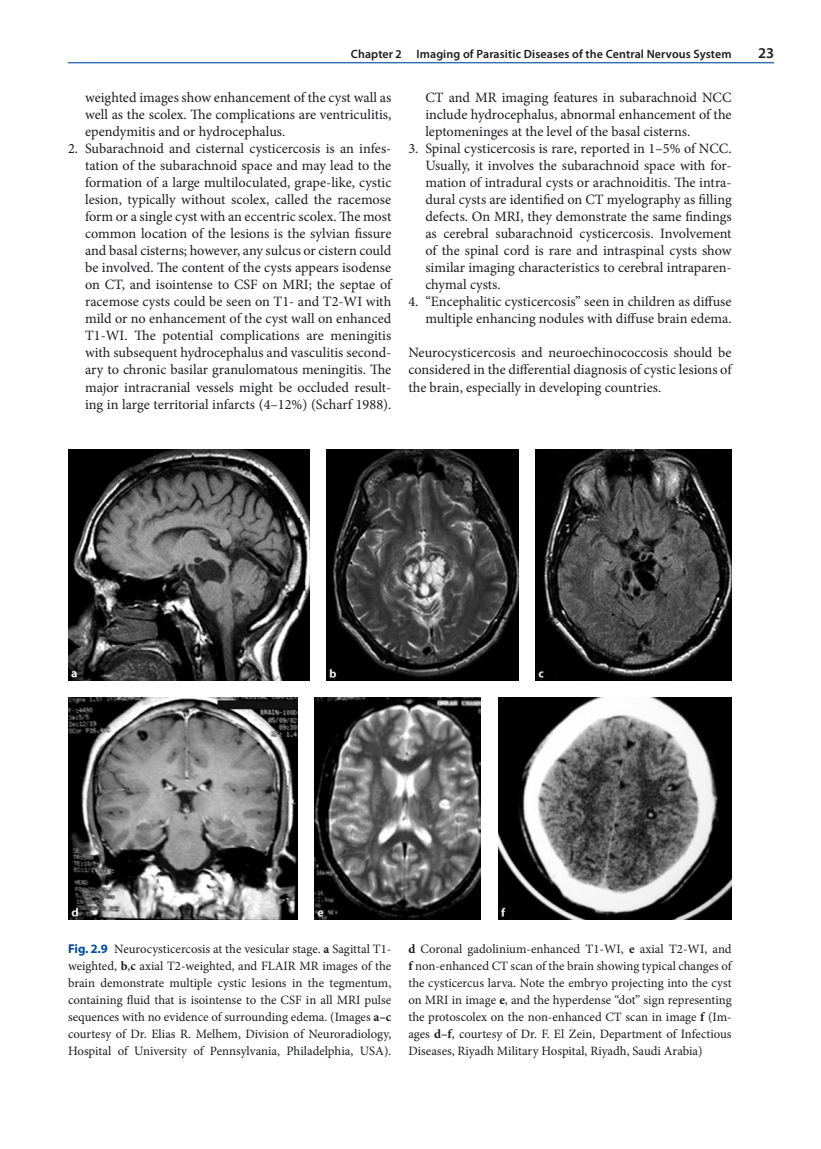
<style>
.page{position:relative;width:821px;height:1149px;background:#fff}
.page>*{position:absolute;margin:0;border:0;box-sizing:border-box;transform-origin:0 0}
.t1{font:600 15px "Myriad Pro";color:#1b1c20}
.t2{font:14.25px/17px "Minion Pro";color:#1b1c20;text-align:justify}
.t3{font:12.75px/17px "Minion Pro";color:#1b1c20;text-align:justify}
.t4{font:600 12px "Myriad Pro";letter-spacing:.01em;color:#1b1c20}
.s1{font-family:"Myriad Pro";font-weight:700;color:#004d9f}
.s2{font-weight:700}
</style>
<div class="page">
<hr style="left:68px;top:62px;width:706px;height:1px;background:#004d9f">
<img style="left:68px;top:449px;width:241px;height:231px">
<svg style="left:71px;top:671px;width:6px;height:6px"></svg>
<img style="left:326px;top:449px;width:192px;height:231px">
<img style="left:535px;top:449px;width:196px;height:231px">
<img style="left:68px;top:697px;width:230px;height:221px">
<img style="left:315px;top:697px;width:165px;height:221px">
<img style="left:498px;top:697px;width:233px;height:221px">
<p class="t4" style="left:351px;top:46px;width:382px">Chapter 2 Imaging of Parasitic Diseases of the Central Nervous System</p>
<p class="t1" style="left:758px;top:43px;width:18px">23</p>
<p class="t2" style="left:85px;top:89px;width:308px">weighted images show enhancement of the cyst wall as well as the scolex. The complications are ventriculitis, ependymitis and or hydrocephalus.</p>
<p class="t2" style="left:85px;top:140px;width:308px;text-indent:-17px">2. Subarachnoid and cisternal cysticercosis is an infes&shy;tation of the subarachnoid space and may lead to the formation of a large multiloculated, grape-like, cystic lesion, typically without scolex, called the racemose form or a single cyst with an eccentric scolex. The most common location of the lesions is the sylvian fissure and basal cisterns; however, any sulcus or cistern could be involved. The content of the cysts appears isodense on CT, and isointense to CSF on MRI; the septae of racemose cysts could be seen on T1- and T2-WI with mild or no enhancement of the cyst wall on enhanced T1-WI. The potential complications are meningitis with subsequent hydrocephalus and vasculitis second&shy;ary to chronic basilar granulomatous meningitis. The major intracranial vessels might be occluded result&shy;ing in large territorial infarcts (4–12%) (Scharf 1988).</p>
<p class="t2" style="left:425px;top:89px;width:308px">CT and MR imaging features in subarachnoid NCC include hydrocephalus, abnormal enhancement of the leptomeninges at the level of the basal cisterns.</p>
<p class="t2" style="left:425px;top:140px;width:308px;text-indent:-17px">3. Spinal cysticercosis is rare, reported in 1–5% of NCC.<br>Usually, it involves the subarachnoid space with for&shy;mation of intradural cysts or arachnoiditis. The intra&shy;dural cysts are identified on CT myelography as filling defects. On MRI, they demonstrate the same findings as cerebral subarachnoid cysticercosis. Involvement of the spinal cord is rare and intraspinal cysts show similar imaging characteristics to cerebral intraparen&shy;chymal cysts.</p>
<p class="t2" style="left:408px;top:293px;width:325px;text-align:right">4. “Encephalitic cysticercosis” seen in children as diffuse multiple enhancing nodules with diffuse brain edema.</p>
<p class="t2" style="left:408px;top:344px;width:325px">Neurocysticercosis and neuroechinococcosis should be considered in the differential diagnosis of cystic lesions of the brain, especially in developing countries.</p>
<p class="t3" style="left:68px;top:940px;width:325px"><span class="s1">Fig. 2.9</span> Neurocysticercosis at the vesicular stage. <span class="s2">a</span> Sagittal T1- weighted, <span class="s2">b</span>,<span class="s2">c</span> axial T2-weighted, and FLAIR MR images of the brain demonstrate multiple cystic lesions in the tegmentum, containing fluid that is isointense to the CSF in all MRI pulse sequences with no evidence of surrounding edema. (Images <span class="s2">a–c </span>courtesy of Dr. Elias R. Melhem, Division of Neuroradiology, Hospital of University of Pennsylvania, Philadelphia, USA).</p>
<p class="t3" style="left:408px;top:940px;width:325px"><span class="s2">d</span> Coronal gadolinium-enhanced T1-WI, <span class="s2">e</span> axial T2-WI, and <span class="s2">f</span> non-enhanced CT scan of the brain showing typical changes of the cysticercus larva. Note the embryo projecting into the cyst on MRI in image <span class="s2">e</span>, and the hyperdense “dot” sign representing the protoscolex on the non-enhanced CT scan in image <span class="s2">f</span> (Im&shy;ages <span class="s2">d–f</span>, courtesy of Dr. F. El Zein, Department of Infectious Diseases, Riyadh Military Hospital, Riyadh, Saudi Arabia)</p>
</div>
